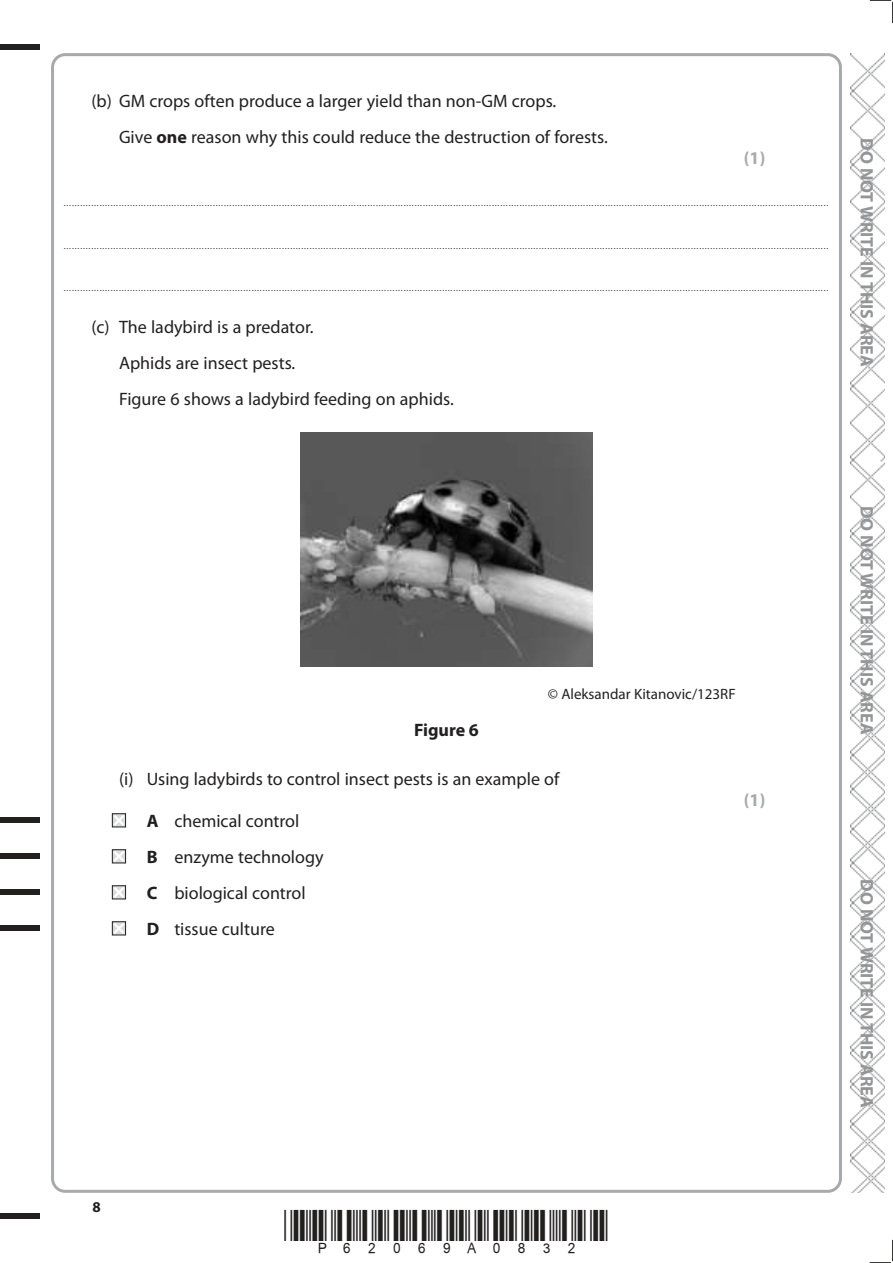
<style>
.page{position:relative;width:893px;height:1263px;background:#fff}
.page>*{position:absolute;margin:0;border:0;box-sizing:border-box;transform-origin:0 0}
.t1{font:18px/36px "Myriad Pro";color:#221f1f}
.t2{font:700 18px "Myriad Pro";color:#939597}
.t3{font:700 18px "Myriad Pro";color:#221f1f}
.t4{font:700 18px "Myriad Pro";color:#a7a9ab}
.t5{font:15px "Myriad Pro";color:#221f1f}
.t6{font:700 15px "Myriad Pro";color:#221f1f}
.t7{font:9px "Myriad Pro";color:#221f1f}
.s1{font-weight:700}
</style>
<div class="page">
<div style="left:0;top:44px;width:40px;height:5px;background:#221f1f"></div>
<div style="left:0;top:1214px;width:40px;height:5px;background:#221f1f"></div>
<svg style="left:870px;top:0;width:23px;height:23px"></svg>
<svg style="left:870px;top:1240px;width:23px;height:23px"></svg>
<img style="left:850px;top:53px;width:34px;height:1140px">
<img style="left:300px;top:432px;width:293px;height:234px">
<div style="left:0;top:817px;width:40px;height:6px;background:#221f1f"></div>
<div style="left:0;top:853px;width:40px;height:6px;background:#221f1f"></div>
<div style="left:0;top:889px;width:40px;height:6px;background:#221f1f"></div>
<div style="left:0;top:925px;width:40px;height:6px;background:#221f1f"></div>
<svg style="left:111px;top:813px;width:16px;height:15px"></svg>
<svg style="left:111px;top:849px;width:16px;height:15px"></svg>
<svg style="left:111px;top:885px;width:16px;height:15px"></svg>
<svg style="left:111px;top:921px;width:16px;height:15px"></svg>
<h1 class="t1" style="left:119px;top:85px;width:490px;text-indent:-28px">(b) GM crops often produce a larger yield than non-GM crops.<br>Give <span class="s1">one</span> reason why this could reduce the destruction of forests.</h1>
<h1 class="t4" style="left:744px;top:151px;width:23px">(1)</h1>
<p class="t7" style="left:64px;top:200px;width:766px">.....................................................................................................................................................................................................................................................................................</p>
<p class="t7" style="left:64px;top:242px;width:766px">.....................................................................................................................................................................................................................................................................................</p>
<p class="t7" style="left:64px;top:284px;width:766px">.....................................................................................................................................................................................................................................................................................</p>
<h1 class="t1" style="left:119px;top:311px;width:336px;text-indent:-28px">(c) The ladybird is a predator.<br>Aphids are insect pests.<br>Figure 6 shows a ladybird feeding on aphids.</h1>
<h1 class="t2" style="left:877px;top:138px;width:230px;rotate:90deg">DO NOT WRITE IN THIS AREA</h1>
<h2 class="t5" style="left:548px;top:688px;width:189px">© Aleksandar Kitanovic/123RF</h2>
<h1 class="t3" style="left:414px;top:723px;width:66px">Figure 6</h1>
<h1 class="t1" style="left:119px;top:762px;width:442px">(i) Using ladybirds to control insect pests is an example of</h1>
<h1 class="t1" style="left:147px;top:804px;width:178px"><span class="s1">A</span> chemical control<br><span class="s1">B</span> enzyme technology<br><span class="s1">C</span> biological control<br><span class="s1">D</span> tissue culture</h1>
<h1 class="t4" style="left:744px;top:793px;width:23px">(1)</h1>
<h2 class="t6" style="left:92px;top:1201px;width:10px">8</h2>
<h1 class="t2" style="left:877px;top:506px;width:230px;rotate:90deg">DO NOT WRITE IN THIS AREA</h1>
<h1 class="t2" style="left:877px;top:879px;width:230px;rotate:90deg">DO NOT WRITE IN THIS AREA</h1>
</div>
